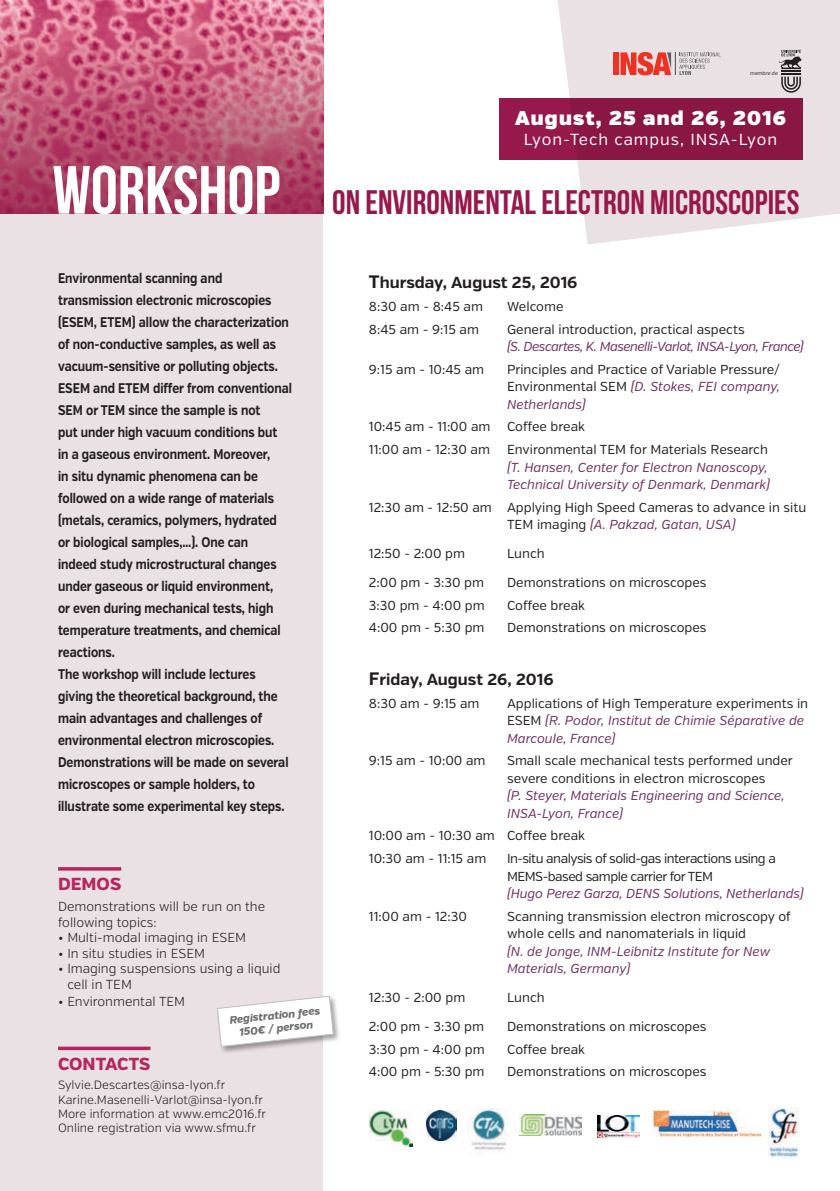
<style>
.page{position:relative;width:840px;height:1191px;background:#fff}
.page>*{position:absolute;margin:0;border:0;box-sizing:border-box;transform-origin:0 0}
.t1{font:700 34px "Bebas Neue";color:#97194c}
.t2{font:20px "Verb Ultra";letter-spacing:.06em;color:#fff}
.t3{font:800 17.4px "Verb";color:#b6255e}
.t4{font:700 16px "Verb";color:#231f20}
.t5{font:16px "Verb";letter-spacing:.06em;color:#fff}
.t6{font:700 14px/22px "Verb";color:#231f20;scale:.84 1}
.t7{font:13px/17.4px "Verb";color:#231f20}
.t8{font:italic 13px/17.4px "Verb";color:#712f62}
.t9{font:300 13px/15.6px "Verb";color:#231f20}
.t10{font:13px/17.4px "Verb";letter-spacing:-.04em;color:#231f20}
.t11{font:italic 13px "Verb";letter-spacing:-.04em;color:#712f62}
.t12{font:300 12px/14.4px "Verb";color:#231f20}
.t13{font:italic 800 10.8px/12.8px "Verb";color:#6c6d70;text-align:center}
.t14{font:italic 5.2px "Verb";color:#231f20}
.s1{font-size:68px;color:#fff}
.s2{font-size:18px}
.s3{font-style:italic;color:#712f62}
.s4{font-style:normal;color:#231f20}
</style>
<div class="page">
<div style="left:0;top:210px;width:322px;height:981px;background:#eae1e5"></div>
<svg style="left:557px;top:0;width:282px;height:244px;background:#ece4e8"></svg>
<svg style="left:58px;top:1046px;width:92px;height:4px"></svg>
<hr style="left:58px;top:867px;width:63px;height:3px;background:#b6255e">
<div style="left:612px;top:52px;width:6px;height:23px;background:#ef3122"></div>
<svg style="left:620px;top:52px;width:100px;height:23px;background:#dd9593"></svg>
<div style="left:498px;top:98px;width:303px;height:62px;background:linear-gradient(to right,#94184a,#861541)"></div>
<img style="left:0;top:0;width:323px;height:213px">
<div style="left:216px;top:995px;width:125px;height:59px;background:#231f20;opacity:.42"></div>
<svg style="left:217px;top:995px;width:117px;height:52px"></svg>
<svg style="left:778px;top:49px;width:23px;height:44px"></svg>
<img style="left:467px;top:1108px;width:43px;height:46px">
<img style="left:426px;top:1110px;width:30px;height:30px">
<img style="left:369px;top:1110px;width:43px;height:36px">
<img style="left:597px;top:1115px;width:42px;height:22px">
<img style="left:519px;top:1114px;width:62px;height:22px">
<img style="left:653px;top:1110px;width:109px;height:26px">
<img style="left:768px;top:1107px;width:31px;height:51px">
<p class="t14" style="left:749px;top:70px;width:29px">membre de</p>
<h2 class="t2" style="left:515px;top:106px;width:272px">August, 25 and 26, 2016</h2>
<p class="t5" style="left:523px;top:129px;width:254px">Lyon-Tech campus, INSA-Lyon</p>
<h1 class="t1" style="left:52px;top:183px;width:748px"><span class="s1">WORKSHOP</span> ON ENVIRONMENTAL ELECTRON MICROSCOPIES</h1>
<p class="t6" style="left:58px;top:267px;width:280px">Environmental scanning and transmission electronic microscopies (ESEM, ETEM) allow the characterization of non-conductive samples, as well as vacuum-sensitive or polluting objects.<br>ESEM and ETEM differ from conventional SEM or TEM since the sample is not<br>put under high vacuum conditions but<br>in a gaseous environment. Moreover,<br>in situ dynamic phenomena can be followed on a wide range of materials (metals, ceramics, polymers, hydrated or biological samples,…). One can<br>indeed study microstructural changes under gaseous or liquid environment,<br>or even during mechanical tests, high temperature treatments, and chemical reactions.<br>The workshop will include lectures giving the theoretical background, the main advantages and challenges of environmental electron microscopies.<br>Demonstrations will be made on several microscopes or sample holders, to illustrate some experimental key steps.</p>
<h3 class="t3" style="left:58px;top:873px;width:65px">DEMOS</h3>
<p class="t9" style="left:58px;top:898px;width:208px">Demonstrations will be run on the following topics:</p>
<p class="t9" style="left:58px;top:930px;width:189px">• Multi-modal imaging in ESEM</p>
<p class="t9" style="left:58px;top:945px;width:148px">• In situ studies in ESEM</p>
<p class="t9" style="left:67px;top:961px;width:214px;text-indent:-9px">• Imaging suspensions using a liquid cell in TEM</p>
<p class="t9" style="left:58px;top:993px;width:128px">• Environmental TEM</p>
<p class="t13" style="left:229px;top:1013px;width:92px;rotate:-6deg">Registration fees<br>150€ / person</p>
<h3 class="t3" style="left:58px;top:1053px;width:94px">CONTACTS</h3>
<p class="t12" style="left:58px;top:1078px;width:209px">Sylvie.Descartes@insa-lyon.fr Karine.Masenelli-Varlot@insa-lyon.fr More information at www.emc2016.fr Online registration via www.sfmu.fr</p>
<p class="t4" style="left:369px;top:273px;width:210px"><span class="s2">T</span>hursday, August 25, 2016</p>
<p class="t7" style="left:369px;top:298px;width:116px">8:30 am - 8:45 am</p>
<p class="t7" style="left:506px;top:298px;width:58px">Welcome</p>
<p class="t7" style="left:369px;top:320px;width:112px">8:45 am - 9:15 am</p>
<p class="t7" style="left:506px;top:320px;width:239px">General introduction, practical aspects</p>
<p class="t11" style="left:506px;top:339px;width:298px">(S. Descartes, K. Masenelli-Varlot, INSA-Lyon, France)</p>
<p class="t7" style="left:369px;top:361px;width:117px">9:15 am - 10:45 am</p>
<p class="t7" style="left:506px;top:361px;width:274px;text-align:justify">Principles and Practice of Variable Pressure/ Environmental SEM <span class="s3">(D. Stokes, FEI company, Netherlands)</span></p>
<p class="t7" style="left:369px;top:418px;width:123px">10:45 am - 11:00 am</p>
<p class="t7" style="left:506px;top:418px;width:79px">Coffee break</p>
<p class="t7" style="left:369px;top:441px;width:123px">11:00 am - 12:30 am</p>
<p class="t7" style="left:506px;top:441px;width:262px">Environmental TEM for Materials Research</p>
<p class="t8" style="left:506px;top:458px;width:264px">(T. Hansen, Center for Electron Nanoscopy,<br>Technical University of Denmark, Denmark)</p>
<p class="t7" style="left:506px;top:499px;width:300px;text-indent:-138px">12:30 am - 12:50 am Applying High Speed Cameras to advance in situ<br>TEM imaging <span class="s3">(A. Pakzad, Gatan, USA)</span></p>
<p class="t7" style="left:369px;top:545px;width:98px">12:50 - 2:00 pm</p>
<p class="t7" style="left:506px;top:545px;width:39px">Lunch</p>
<p class="t7" style="left:369px;top:574px;width:117px">2:00 pm - 3:30 pm</p>
<p class="t7" style="left:506px;top:574px;width:201px">Demonstrations on microscopes</p>
<p class="t7" style="left:369px;top:596px;width:117px">3:30 pm - 4:00 pm</p>
<p class="t7" style="left:506px;top:596px;width:79px">Coffee break</p>
<p class="t7" style="left:369px;top:619px;width:117px">4:00 pm - 5:30 pm</p>
<p class="t7" style="left:506px;top:619px;width:201px">Demonstrations on microscopes</p>
<p class="t4" style="left:369px;top:669px;width:186px"><span class="s2">F</span>riday, August 26, 2016</p>
<p class="t7" style="left:369px;top:694px;width:112px">8:30 am - 9:15 am</p>
<p class="t8" style="left:506px;top:694px;width:302px"><span class="s4">Applications of High Temperature experiments in<br>ESEM</span> (R. Podor, Institut de Chimie Séparative de<br>Marcoule, France)</p>
<p class="t7" style="left:369px;top:752px;width:118px">9:15 am - 10:00 am</p>
<p class="t7" style="left:506px;top:752px;width:287px">Small scale mechanical tests performed under severe conditions in electron microscopes</p>
<p class="t8" style="left:506px;top:787px;width:279px">(P. Steyer, Materials Engineering and Science,<br>INSA-Lyon, France)</p>
<p class="t7" style="left:369px;top:824px;width:217px;line-height:22.6px">10:00 am - 10:30 am Coffee break<br>10:30 am - 11:15 am</p>
<p class="t10" style="left:507px;top:850px;width:270px">In-situ analysis of solid-gas interactions using a<br>MEMS-based sample carrier for TEM</p>
<p class="t8" style="left:507px;top:885px;width:298px">(Hugo Perez Garza, DENS Solutions, Netherlands)</p>
<p class="t7" style="left:369px;top:907px;width:99px">11:00 am - 12:30</p>
<p class="t7" style="left:507px;top:907px;width:285px">Scanning transmission electron microscopy of whole cells and nanomaterials in liquid</p>
<p class="t8" style="left:507px;top:942px;width:264px">(N. de Jonge, INM-Leibnitz Institute for New<br>Materials, Germany)</p>
<p class="t7" style="left:369px;top:989px;width:98px">12:30 - 2:00 pm</p>
<p class="t7" style="left:507px;top:989px;width:39px">Lunch</p>
<p class="t7" style="left:369px;top:1018px;width:117px">2:00 pm - 3:30 pm</p>
<p class="t7" style="left:507px;top:1018px;width:201px">Demonstrations on microscopes</p>
<p class="t7" style="left:369px;top:1040px;width:117px">3:30 pm - 4:00 pm</p>
<p class="t7" style="left:507px;top:1040px;width:79px">Coffee break</p>
<p class="t7" style="left:369px;top:1062px;width:117px">4:00 pm - 5:30 pm</p>
<p class="t7" style="left:507px;top:1062px;width:201px">Demonstrations on microscopes</p>
</div>
